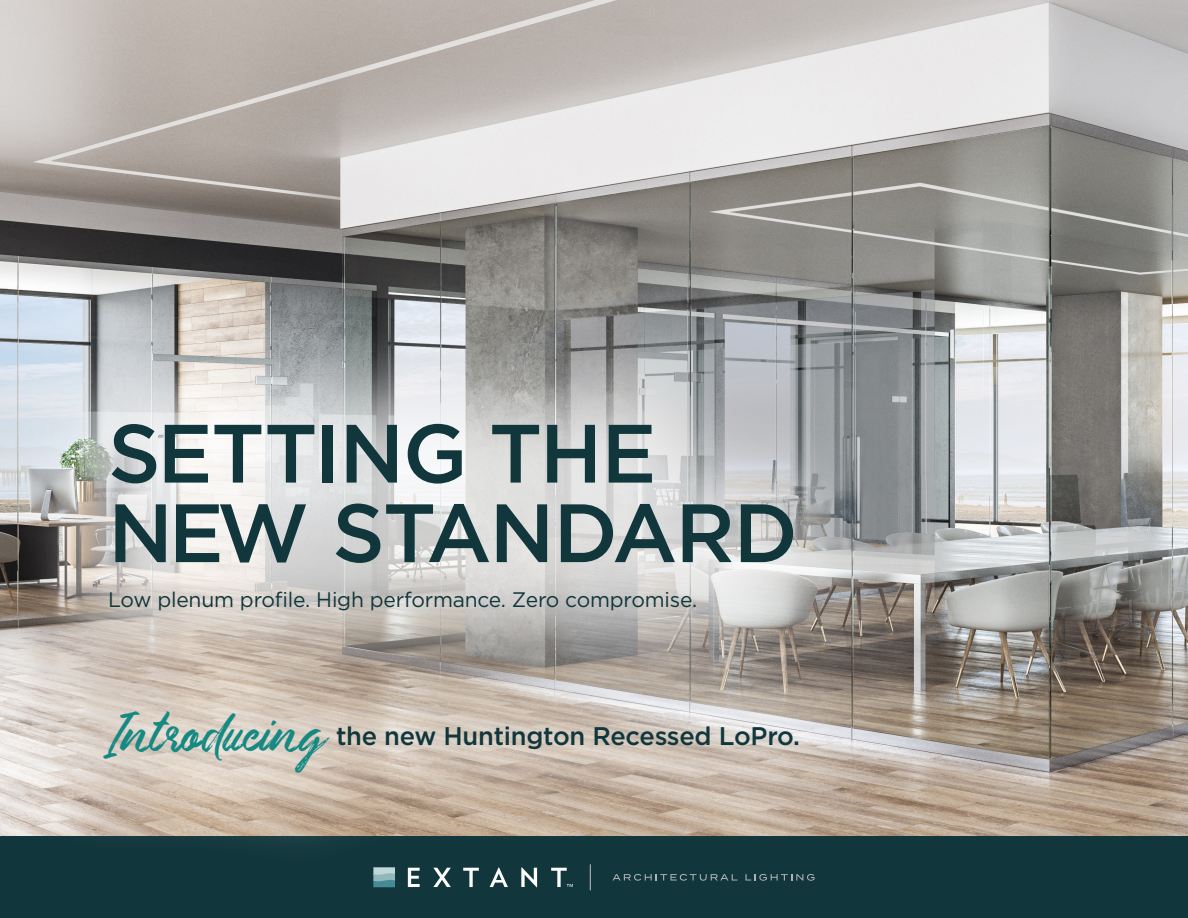
<style>
.page{position:relative;width:1188px;height:918px;background:#fff}
.page>*{position:absolute;margin:0;border:0;box-sizing:border-box;transform-origin:0 0}
.t1{font:500 82.5px/79.5px "Gotham";letter-spacing:-.025em;color:#11363b}
.t2{font:500 25.5px "Gotham";letter-spacing:-.01em;color:#11363b}
.t3{font:21px "Gotham";letter-spacing:-.01em;color:#11363b}
.s1{font-family:"Underland";font-weight:400;font-size:43.5px;color:#168982}
.s2{font-family:"Underland Alternative";font-weight:400;font-size:43.5px;color:#168982}
</style>
<div class="page">
<img style="left:0;top:0;width:1188px;height:836px">
<div style="left:0;top:836px;width:1188px;height:82px;background:#11363b"></div>
<svg style="left:373px;top:871px;width:22px;height:16px"></svg>
<svg style="left:590px;top:871px;width:1px;height:19px"></svg>
<svg style="left:613px;top:874px;width:124px;height:7px"></svg>
<svg style="left:746px;top:874px;width:69px;height:7px"></svg>
<svg style="left:408px;top:871px;width:12px;height:16px"></svg>
<svg style="left:433px;top:871px;width:18px;height:16px"></svg>
<svg style="left:469px;top:871px;width:4px;height:16px"></svg>
<svg style="left:490px;top:871px;width:18px;height:16px"></svg>
<svg style="left:521px;top:871px;width:16px;height:16px"></svg>
<svg style="left:557px;top:871px;width:16px;height:16px"></svg>
<div style="left:9px;top:322px;width:884px;height:389px;background:#fff;opacity:.75"></div>
<div style="left:5px;top:611px;width:892px;height:260px;background:#fff;opacity:.57"></div>
<h1 class="t1" style="left:108px;top:412px;width:691px">SETTING THE<br>NEW STANDARD</h1>
<p class="t3" style="left:108px;top:588px;width:591px">Low plenum profile. High performance. Zero compromise.</p>
<p class="t2" style="left:104px;top:721px;width:698px"><span class="s1">Intro</span><span class="s2">d</span><span class="s1">ucing</span> the new Huntington Recessed LoPro.</p>
</div>
